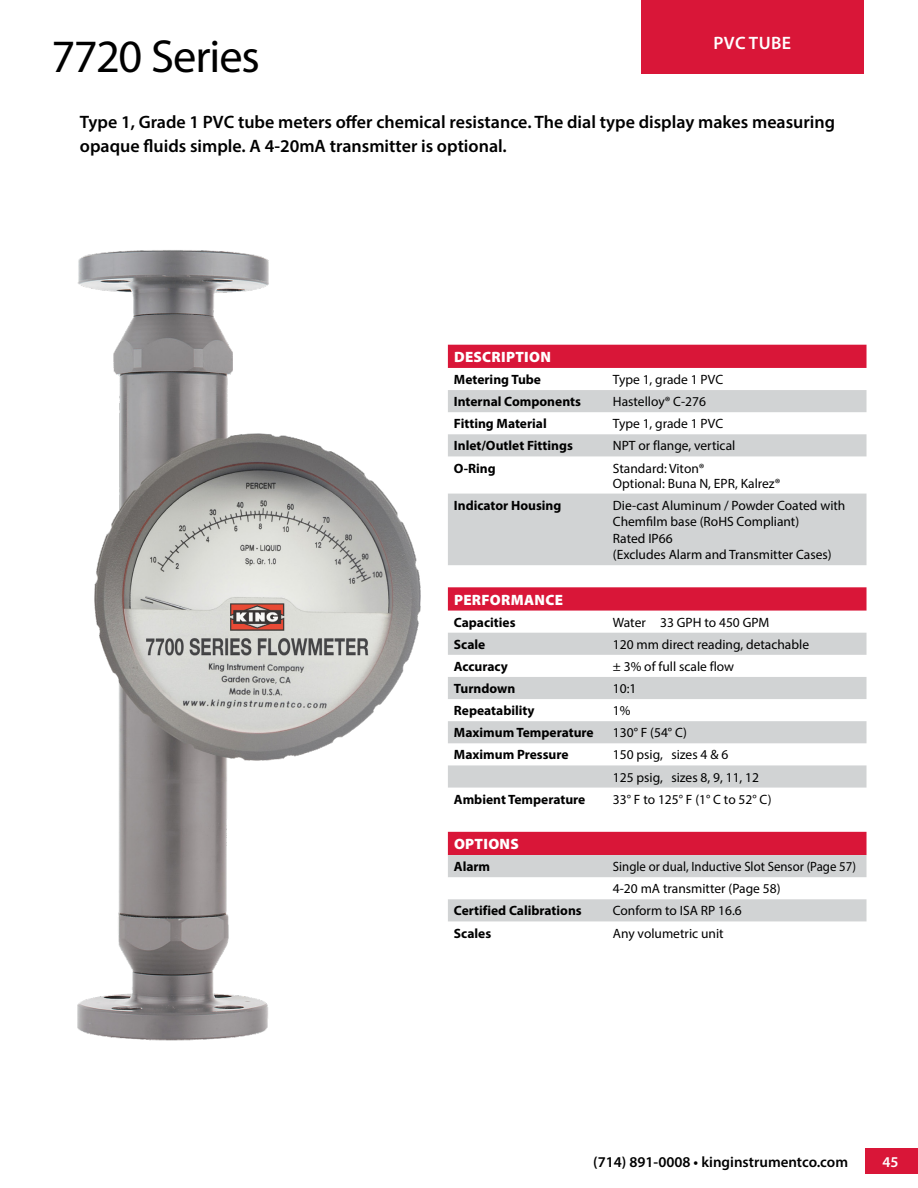
<style>
.page{position:relative;width:918px;height:1188px;background:#fff}
.page>*{position:absolute;margin:0;border:0;box-sizing:border-box;transform-origin:0 0}
.t1{font:46.5px "Myriad Pro";letter-spacing:-.025em;color:#000}
.t2{font:600 18px/24px "Myriad Pro";color:#000}
.t3{font:600 18px "Myriad Pro";letter-spacing:.02em;color:#fff}
.t4{font:600 15px "Myriad Pro";color:#000}
.t5{font:900 15px "Myriad Pro";letter-spacing:.02em;color:#fff}
.t6{font:600 15px "Myriad Pro";color:#fff}
.t7{font:13.5px/16.5px "Myriad Pro";color:#000}
.t8{font:700 13.5px "Myriad Pro";color:#000}
.t9{font:13.5px/22.2px "Myriad Pro";color:#000;scale:.95 1}
</style>
<div class="page">
<div style="left:865px;top:1148px;width:53px;height:26px;background:#d91638"></div>
<div style="left:641px;top:0;width:223px;height:73px;background:#d91638"></div>
<div style="left:448px;top:345px;width:419px;height:23px;background:#d91638"></div>
<svg style="left:448px;top:390px;width:419px;height:531px;fill:#d9d3d4"></svg>
<img style="left:77px;top:250px;width:344px;height:791px">
<h1 class="t1" style="left:51px;top:28px;width:210px">7720 Series</h1>
<h2 class="t3" style="left:714px;top:31px;width:79px">PVC TUBE</h2>
<h2 class="t2" style="left:80px;top:110px;width:757px">Type 1, Grade 1 PVC tube meters offer chemical resistance. The dial type display makes measuring opaque fluids simple. A 4-20mA transmitter is optional.</h2>
<p class="t5" style="left:454px;top:347px;width:98px">DESCRIPTION</p>
<p class="t8" style="left:454px;top:371px;width:89px">Metering Tube</p>
<p class="t7" style="left:613px;top:371px;width:112px">Type 1, grade 1 PVC</p>
<p class="t8" style="left:454px;top:393px;width:129px">Internal Components</p>
<p class="t7" style="left:613px;top:393px;width:95px">Hastelloy® C-276</p>
<p class="t8" style="left:454px;top:415px;width:94px">Fitting Material</p>
<p class="t7" style="left:613px;top:415px;width:112px">Type 1, grade 1 PVC</p>
<p class="t8" style="left:454px;top:437px;width:120px">Inlet/Outlet Fittings</p>
<p class="t7" style="left:613px;top:437px;width:124px">NPT or flange, vertical</p>
<p class="t8" style="left:454px;top:459px;width:43px">O-Ring</p>
<p class="t7" style="left:613px;top:460px;width:169px;line-height:15px">Standard: Viton®<br>Optional: Buna N, EPR, Kalrez®</p>
<p class="t8" style="left:454px;top:496px;width:109px">Indicator Housing</p>
<p class="t7" style="left:613px;top:497px;width:234px">Die-cast Aluminum / Powder Coated with<br>Chemfilm base (RoHS Compliant)<br>Rated IP66<br>(Excludes Alarm and Transmitter Cases)</p>
<p class="t5" style="left:454px;top:589px;width:110px">PERFORMANCE</p>
<p class="t8" style="left:454px;top:613px;width:63px">Capacities</p>
<p class="t7" style="left:613px;top:614px;width:158px">Water 33 GPH to 450 GPM</p>
<p class="t8" style="left:454px;top:635px;width:33px">Scale</p>
<p class="t7" style="left:613px;top:636px;width:198px">120 mm direct reading, detachable</p>
<p class="t8" style="left:454px;top:658px;width:56px">Accuracy</p>
<p class="t7" style="left:613px;top:658px;width:123px">± 3% of full scale flow</p>
<p class="t8" style="left:454px;top:680px;width:63px">Turndown</p>
<p class="t7" style="left:613px;top:680px;width:25px">10:1</p>
<p class="t8" style="left:454px;top:702px;width:82px">Repeatability</p>
<p class="t7" style="left:613px;top:702px;width:19px">1%</p>
<p class="t8" style="left:454px;top:724px;width:141px">Maximum Temperature</p>
<p class="t7" style="left:613px;top:724px;width:76px">130° F (54° C)</p>
<p class="t8" style="left:454px;top:746px;width:116px">Maximum Pressure</p>
<p class="t7" style="left:613px;top:744px;width:148px;line-height:22.2px">150 psig, sizes 4 &amp; 6<br>125 psig, sizes 8, 9, 11, 12</p>
<p class="t8" style="left:454px;top:790px;width:133px">Ambient Temperature</p>
<p class="t7" style="left:613px;top:791px;width:160px">33° F to 125° F (1° C to 52° C)</p>
<p class="t5" style="left:454px;top:834px;width:66px">OPTIONS</p>
<p class="t8" style="left:454px;top:858px;width:38px">Alarm</p>
<p class="t9" style="left:613px;top:855px;width:257px">Single or dual, Inductive Slot Sensor (Page 57)<br>4-20 mA transmitter (Page 58)</p>
<p class="t8" style="left:454px;top:902px;width:129px">Certified Calibrations</p>
<p class="t7" style="left:613px;top:902px;width:130px">Conform to ISA RP 16.6</p>
<p class="t8" style="left:454px;top:924px;width:39px">Scales</p>
<p class="t7" style="left:613px;top:925px;width:112px">Any volumetric unit</p>
<p class="t4" style="left:593px;top:1152px;width:256px">(714) 891-0008 • kinginstrumentco.com</p>
<p class="t6" style="left:882px;top:1153px;width:18px">45</p>
</div>
